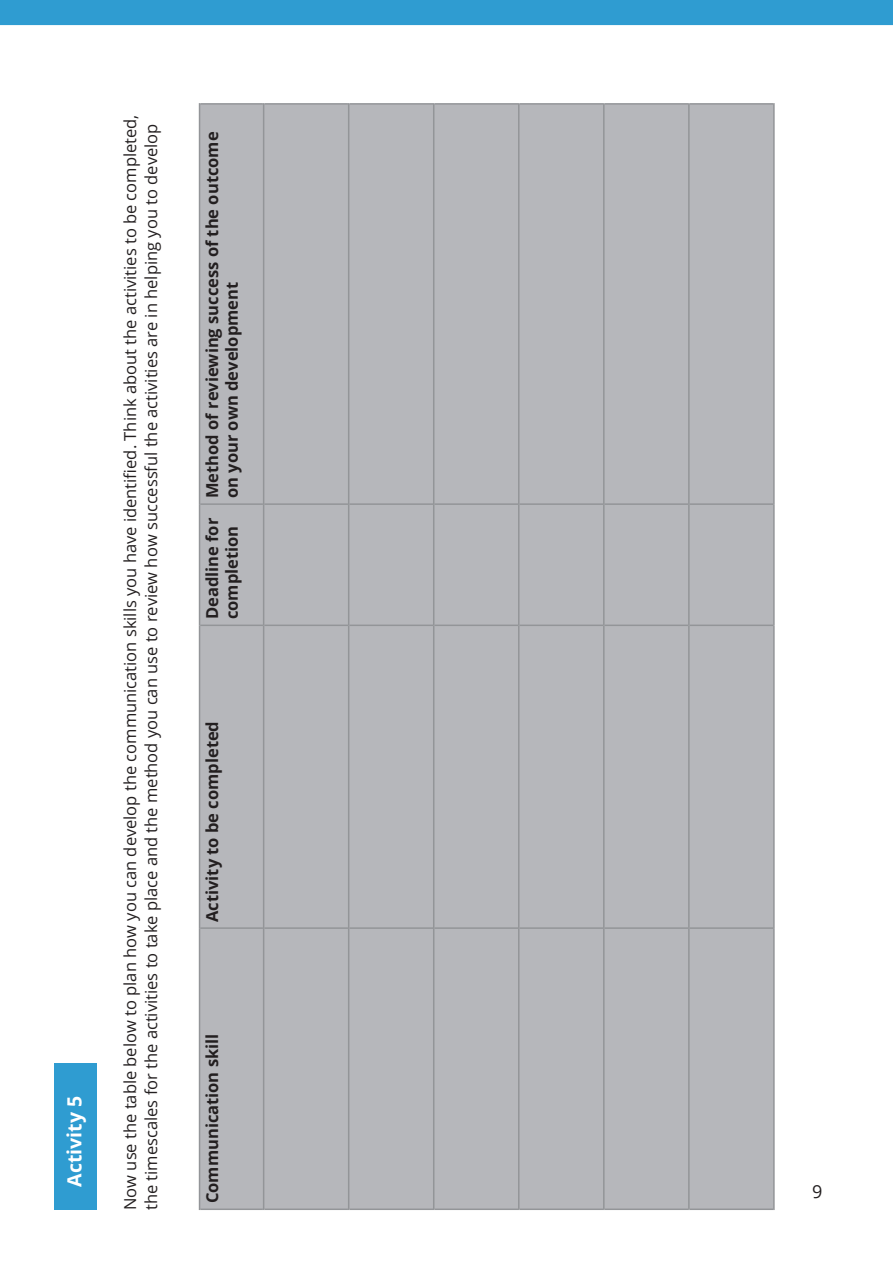
<style>
.page{position:relative;width:893px;height:1263px;background:#fff}
.page>*{position:absolute;margin:0;border:0;box-sizing:border-box;transform-origin:0 0}
.t1{font:700 19.5px "Open Sans";color:#fff}
.t2{font:18px "Open Sans";color:#231f20}
.t3{font:16.5px/21px "Open Sans";color:#231f20}
.t4{font:700 16.5px/19.8px "Open Sans";color:#231f20}
</style>
<div class="page">
<div style="left:0;top:0;width:893px;height:25px;background:#2f9cd1"></div>
<div style="left:200px;top:105px;width:573px;height:1103px;background:#b6b7bb"></div>
<hr style="left:199px;top:928px;width:1px;height:282px;background:#939598">
<hr style="left:200px;top:1208px;width:63px;height:2px;background:#939598">
<hr style="left:199px;top:625px;width:1px;height:303px;background:#939598">
<hr style="left:200px;top:927px;width:63px;height:2px;background:#939598">
<hr style="left:199px;top:504px;width:1px;height:121px;background:#939598">
<hr style="left:200px;top:625px;width:63px;height:1px;background:#939598">
<hr style="left:199px;top:103px;width:1px;height:401px;background:#939598">
<hr style="left:200px;top:503px;width:63px;height:2px;background:#939598">
<hr style="left:200px;top:103px;width:63px;height:2px;background:#939598">
<hr style="left:263px;top:928px;width:1px;height:282px;background:#939598">
<hr style="left:264px;top:1208px;width:84px;height:2px;background:#939598">
<hr style="left:263px;top:625px;width:1px;height:303px;background:#939598">
<hr style="left:264px;top:927px;width:84px;height:2px;background:#939598">
<hr style="left:263px;top:504px;width:1px;height:121px;background:#939598">
<hr style="left:264px;top:625px;width:84px;height:1px;background:#939598">
<hr style="left:263px;top:103px;width:1px;height:401px;background:#939598">
<hr style="left:264px;top:503px;width:84px;height:2px;background:#939598">
<hr style="left:264px;top:103px;width:84px;height:2px;background:#939598">
<hr style="left:348px;top:928px;width:1px;height:282px;background:#939598">
<hr style="left:349px;top:1208px;width:84px;height:2px;background:#939598">
<hr style="left:348px;top:625px;width:1px;height:303px;background:#939598">
<hr style="left:349px;top:927px;width:84px;height:2px;background:#939598">
<hr style="left:348px;top:504px;width:1px;height:121px;background:#939598">
<hr style="left:349px;top:625px;width:84px;height:1px;background:#939598">
<hr style="left:348px;top:103px;width:1px;height:401px;background:#939598">
<hr style="left:349px;top:503px;width:84px;height:2px;background:#939598">
<hr style="left:349px;top:103px;width:84px;height:2px;background:#939598">
<hr style="left:433px;top:928px;width:1px;height:282px;background:#939598">
<hr style="left:434px;top:1208px;width:84px;height:2px;background:#939598">
<hr style="left:433px;top:625px;width:1px;height:303px;background:#939598">
<hr style="left:434px;top:927px;width:84px;height:2px;background:#939598">
<hr style="left:433px;top:504px;width:1px;height:121px;background:#939598">
<hr style="left:434px;top:625px;width:84px;height:1px;background:#939598">
<hr style="left:433px;top:103px;width:1px;height:401px;background:#939598">
<hr style="left:434px;top:503px;width:84px;height:2px;background:#939598">
<hr style="left:434px;top:103px;width:84px;height:2px;background:#939598">
<hr style="left:518px;top:928px;width:1px;height:282px;background:#939598">
<hr style="left:519px;top:1208px;width:84px;height:2px;background:#939598">
<hr style="left:518px;top:625px;width:1px;height:303px;background:#939598">
<hr style="left:519px;top:927px;width:84px;height:2px;background:#939598">
<hr style="left:518px;top:504px;width:1px;height:121px;background:#939598">
<hr style="left:519px;top:625px;width:84px;height:1px;background:#939598">
<hr style="left:518px;top:103px;width:1px;height:401px;background:#939598">
<hr style="left:519px;top:503px;width:84px;height:2px;background:#939598">
<hr style="left:519px;top:103px;width:84px;height:2px;background:#939598">
<hr style="left:603px;top:928px;width:2px;height:282px;background:#939598">
<hr style="left:605px;top:1208px;width:83px;height:2px;background:#939598">
<hr style="left:603px;top:625px;width:2px;height:303px;background:#939598">
<hr style="left:605px;top:927px;width:83px;height:2px;background:#939598">
<hr style="left:603px;top:504px;width:2px;height:121px;background:#939598">
<hr style="left:605px;top:625px;width:83px;height:1px;background:#939598">
<hr style="left:603px;top:103px;width:2px;height:401px;background:#939598">
<hr style="left:605px;top:503px;width:83px;height:2px;background:#939598">
<hr style="left:605px;top:103px;width:83px;height:2px;background:#939598">
<hr style="left:688px;top:928px;width:2px;height:282px;background:#939598">
<hr style="left:690px;top:1208px;width:83px;height:2px;background:#939598">
<hr style="left:688px;top:625px;width:2px;height:303px;background:#939598">
<hr style="left:690px;top:927px;width:83px;height:2px;background:#939598">
<hr style="left:688px;top:504px;width:2px;height:121px;background:#939598">
<hr style="left:690px;top:625px;width:83px;height:1px;background:#939598">
<hr style="left:688px;top:103px;width:2px;height:401px;background:#939598">
<hr style="left:690px;top:503px;width:83px;height:2px;background:#939598">
<hr style="left:690px;top:103px;width:83px;height:2px;background:#939598">
<hr style="left:773px;top:928px;width:2px;height:282px;background:#939598">
<hr style="left:773px;top:625px;width:2px;height:303px;background:#939598">
<hr style="left:773px;top:504px;width:2px;height:121px;background:#939598">
<hr style="left:773px;top:103px;width:2px;height:401px;background:#939598">
<div style="left:54px;top:1063px;width:43px;height:147px;background:#2f9cd1"></div>
<p class="t1" style="left:61px;top:1186px;width:92px;rotate:-90deg">Activity 5</p>
<p class="t3" style="left:119px;top:1210px;width:1097px;rotate:-90deg">Now use the table below to plan how you can develop the communication skills you have identified. Think about the activities to be completed, the timescales for the activities to take place and the method you can use to review how successful the activities are in helping you to develop</p>
<p class="t4" style="left:202px;top:498px;width:368px;rotate:-90deg">Method of reviewing success of the outcome on your own development</p>
<p class="t4" style="left:202px;top:619px;width:103px;rotate:-90deg">Deadline for completion</p>
<p class="t4" style="left:202px;top:922px;width:202px;rotate:-90deg">Activity to be completed</p>
<p class="t4" style="left:202px;top:1203px;width:171px;rotate:-90deg">Communication skill</p>
<p class="t2" style="left:812px;top:1179px;width:12px">9</p>
</div>
